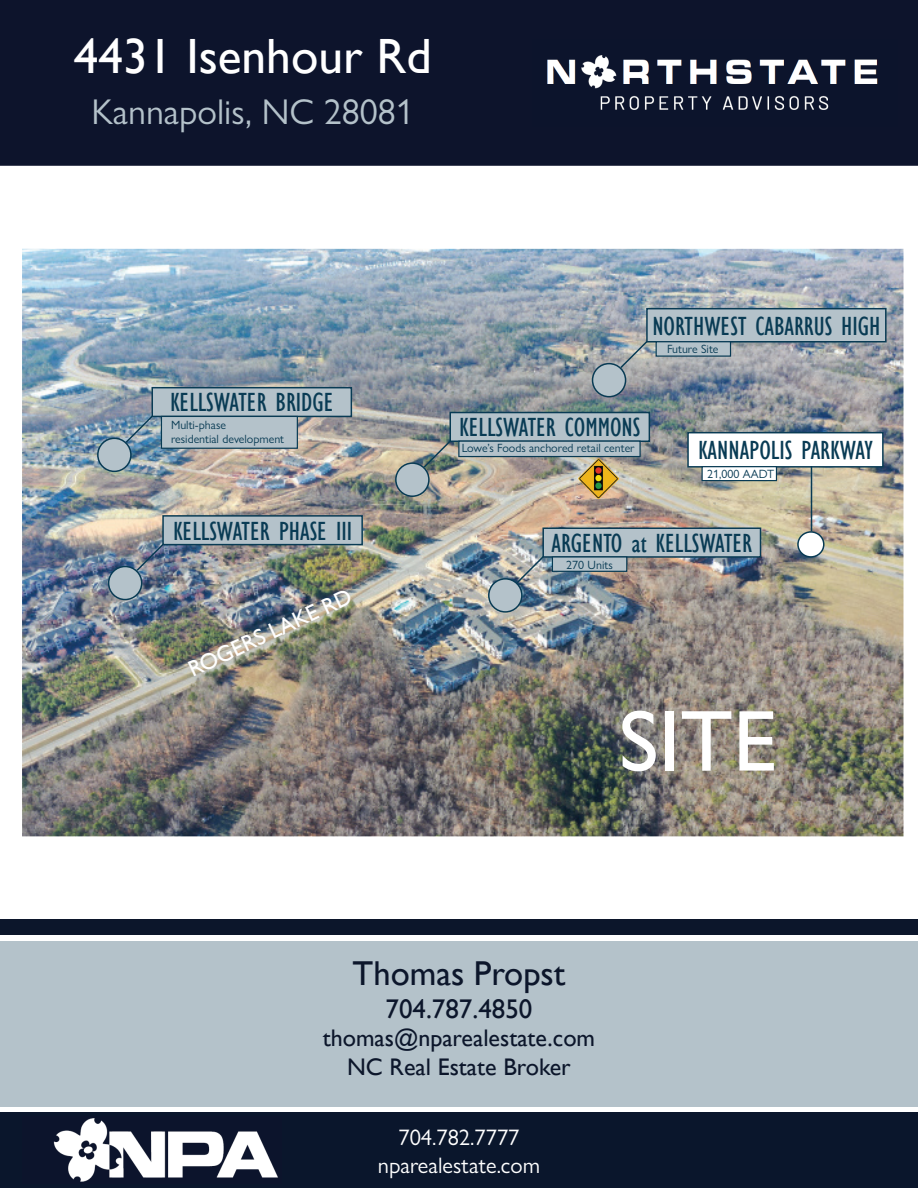
<style>
.page{position:relative;width:918px;height:1188px;background:#fff}
.page>*{position:absolute;margin:0;border:0;box-sizing:border-box;transform-origin:0 0}
.t1{font:87px "Gill Sans";color:#fff}
.t2{font:49.5px "Gill Sans";color:#fff}
.t3{font:36px "Gill Sans Nova";color:#b4c2ca}
.t4{font:34.5px "Gill Sans";color:#0c162b}
.t5{font:condensed 27px "Gill Sans";color:#093b54}
.t6{font:27px "Gill Sans";color:#0c162b}
.t7{font:24px/28.8px "Gill Sans";color:#0c162b;text-align:center}
.t8{font:22.5px "Gill Sans Nova";color:#fff}
.t9{font:22.5px "Gill Sans";color:#fff}
.t10{font:12px/14.4px "Gill Sans Nova";color:#093b54}
</style>
<div class="page">
<div style="left:1px;top:1px;width:916px;height:164px;background:#0d142c"></div>
<div style="left:0;top:0;width:918px;height:166px;border:2px solid #0d142c"></div>
<div style="left:0;top:1112px;width:918px;height:76px;background:#0a162c"></div>
<img style="left:547px;top:55px;width:331px;height:55px">
<img style="left:53px;top:1118px;width:225px;height:64px">
<div style="left:0;top:941px;width:918px;height:165px;background:#b4c2ca"></div>
<div style="left:0;top:919px;width:918px;height:16px;background:#0c162b"></div>
<img style="left:22px;top:249px;width:881px;height:587px">
<div style="left:489px;top:579px;width:33px;height:33px;background:#b4c2ca;border-radius:50%"></div>
<div style="left:488px;top:578px;width:35px;height:35px;border:2px solid #093b54;border-radius:50%"></div>
<svg style="left:515px;top:554px;width:31px;height:31px"></svg>
<div style="left:543px;top:528px;width:218px;height:29px;background:#b4c2ca"></div>
<div style="left:542px;top:527px;width:219px;height:31px;border:2px solid #093b54"></div>
<div style="left:552px;top:556px;width:75px;height:16px;background:#b4c2ca;border:1px solid #093b54"></div>
<div style="left:396px;top:463px;width:33px;height:33px;background:#b4c2ca;border-radius:50%"></div>
<div style="left:395px;top:462px;width:35px;height:35px;border:2px solid #093b54;border-radius:50%"></div>
<svg style="left:422px;top:439px;width:31px;height:30px"></svg>
<div style="left:450px;top:413px;width:199px;height:28px;background:#b4c2ca"></div>
<div style="left:450px;top:412px;width:200px;height:30px;border:2px solid #093b54"></div>
<div style="left:109px;top:567px;width:33px;height:33px;background:#b4c2ca;border-radius:50%"></div>
<div style="left:108px;top:566px;width:34px;height:34px;border:2px solid #093b54;border-radius:50%"></div>
<svg style="left:135px;top:542px;width:30px;height:31px"></svg>
<div style="left:163px;top:516px;width:199px;height:29px;background:#b4c2ca"></div>
<div style="left:162px;top:515px;width:201px;height:30px;border:2px solid #093b54"></div>
<div style="left:98px;top:438px;width:33px;height:33px;background:#b4c2ca;border-radius:50%"></div>
<div style="left:97px;top:438px;width:35px;height:34px;border:2px solid #093b54;border-radius:50%"></div>
<svg style="left:124px;top:414px;width:31px;height:30px"></svg>
<div style="left:152px;top:388px;width:199px;height:28px;background:#b4c2ca"></div>
<div style="left:152px;top:387px;width:200px;height:30px;border:2px solid #093b54"></div>
<div style="left:161px;top:416px;width:137px;height:33px;background:#b4c2ca;border:1px solid #093b54"></div>
<div style="left:593px;top:364px;width:33px;height:33px;background:#b4c2ca;border-radius:50%"></div>
<div style="left:592px;top:363px;width:34px;height:34px;border:2px solid #093b54;border-radius:50%"></div>
<svg style="left:619px;top:339px;width:30px;height:31px"></svg>
<div style="left:647px;top:309px;width:239px;height:33px;background:#b4c2ca"></div>
<div style="left:646px;top:308px;width:241px;height:35px;border:2px solid #093b54"></div>
<div style="left:656px;top:341px;width:75px;height:16px;background:#b4c2ca;border:1px solid #093b54"></div>
<div style="left:458px;top:441px;width:183px;height:16px;background:#b4c2ca;border:1px solid #093b54"></div>
<img style="left:579px;top:458px;width:40px;height:40px">
<div style="left:798px;top:532px;width:26px;height:25px;background:#fff;border-radius:50%"></div>
<div style="left:797px;top:531px;width:28px;height:27px;border:2px solid #093b54;border-radius:50%"></div>
<div style="left:688px;top:433px;width:195px;height:34px;background:#fff"></div>
<div style="left:687px;top:432px;width:197px;height:36px;border:2px solid #093b54"></div>
<div style="left:702px;top:466px;width:75px;height:15px;background:#fff;border:1px solid #093b54"></div>
<hr style="left:811px;top:466px;width:1px;height:65px;background:#093b54">
<h2 class="t2" style="left:74px;top:28px;width:359px">4431 Isenhour Rd</h2>
<h3 class="t3" style="left:91px;top:90px;width:324px">Kannapolis, NC 28081</h3>
<p class="t5" style="left:170px;top:387px;width:165px">KELLSWATER BRIDGE</p>
<p class="t10" style="left:171px;top:417px;width:115px">Multi-phase<br>residential development</p>
<p class="t5" style="left:173px;top:515px;width:181px">KELLSWATER PHASE III</p>
<p class="t9" style="left:184px;top:658px;width:179px;rotate:-25deg">ROGERS LAKE RD</p>
<p class="t5" style="left:652px;top:310px;width:229px">NORTHWEST CABARRUS HIGH</p>
<p class="t10" style="left:667px;top:342px;width:53px">Future Site</p>
<p class="t5" style="left:459px;top:411px;width:183px">KELLSWATER COMMONS</p>
<p class="t10" style="left:462px;top:441px;width:175px">Lowe’s Foods anchored retail center</p>
<p class="t5" style="left:698px;top:434px;width:176px">KANNAPOLIS PARKWAY</p>
<p class="t10" style="left:707px;top:467px;width:69px">21,000 AADT</p>
<p class="t5" style="left:552px;top:527px;width:202px">ARGENTO at KELLSWATER</p>
<p class="t10" style="left:566px;top:557px;width:48px">270 Units</p>
<h1 class="t1" style="left:619px;top:691px;width:159px">SITE</h1>
<p class="t4" style="left:353px;top:954px;width:214px">Thomas Propst</p>
<p class="t6" style="left:386px;top:993px;width:148px">704.787.4850</p>
<p class="t7" style="left:323px;top:1024px;width:274px">thomas@nparealestate.com<br>NC Real Estate Broker</p>
<p class="t8" style="left:398px;top:1124px;width:123px">704.782.7777</p>
<p class="t8" style="left:378px;top:1151px;width:164px">nparealestate.com</p>
</div>
